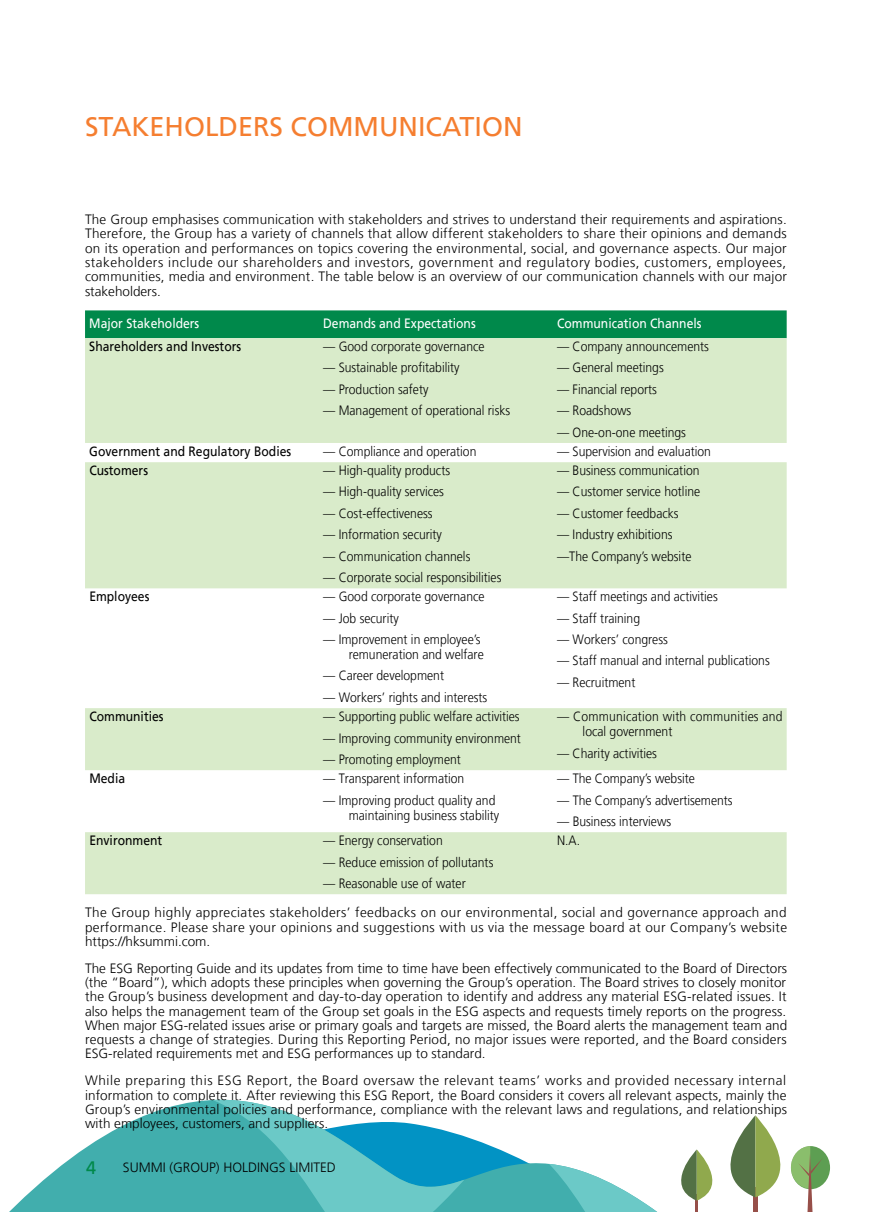
<style>
.page{position:relative;width:893px;height:1212px;background:#fff}
.page>*{position:absolute;margin:0;border:0;box-sizing:border-box;transform-origin:0 0}
.t1{font:27px "Frutiger LT";color:#f57e30}
.t2{font:18px "Frutiger CE";color:#00894b}
.t3{font:300 13.5px/14.2px "Frutiger LT";color:#000;text-align:justify}
.t4{font:300 13.5px/15px "Frutiger LT";color:#000;text-align:right;scale:.9 1}
.t5{font:13.5px "Frutiger LT";color:#000;scale:.9 1}
.t6{font:13.5px "Frutiger LT";color:#fff;scale:.9 1}
.t7{font:300 13.5px/15px "Frutiger LT";letter-spacing:.02em;color:#000;scale:.9 1}
</style>
<div class="page">
<div style="left:791px;top:1146px;width:39px;height:43px;background:#5d9e52;border-radius:50%"></div>
<svg style="left:9px;top:1100px;width:540px;height:112px;fill:#41aead"></svg>
<svg style="left:212px;top:1099px;width:252px;height:113px"></svg>
<svg style="left:549px;top:1115px;width:274px;height:97px"></svg>
<div style="left:85px;top:310px;width:702px;height:28px;background:#00894b"></div>
<svg style="left:85px;top:338px;width:702px;height:556px;fill:#d9ebca"></svg>
<h1 class="t1" style="left:85px;top:110px;width:439px">STAKEHOLDERS COMMUNICATION</h1>
<p class="t3" style="left:85px;top:213px;width:703px">The Group emphasises communication with stakeholders and strives to understand their requirements and aspirations.<br>Therefore, the Group has a variety of channels that allow different stakeholders to share their opinions and demands on its operation and performances on topics covering the environmental, social, and governance aspects. Our major stakeholders include our shareholders and investors, government and regulatory bodies, customers, employees, communities, media and environment. The table below is an overview of our communication channels with our major stakeholders.</p>
<p class="t6" style="left:89px;top:315px;width:124px">Major Stakeholders</p>
<p class="t6" style="left:323px;top:315px;width:171px">Demands and Expectations</p>
<p class="t6" style="left:557px;top:315px;width:162px">Communication Channels</p>
<p class="t5" style="left:89px;top:338px;width:170px">Shareholders and Investors</p>
<p class="t4" style="left:323px;top:339px;width:181px">— Good corporate governance</p>
<p class="t4" style="left:323px;top:360px;width:153px">— Sustainable profitability</p>
<p class="t4" style="left:323px;top:382px;width:119px">— Production safety</p>
<p class="t4" style="left:323px;top:403px;width:209px">— Management of operational risks</p>
<p class="t4" style="left:557px;top:339px;width:170px">— Company announcements</p>
<p class="t4" style="left:557px;top:360px;width:120px">— General meetings</p>
<p class="t4" style="left:557px;top:382px;width:112px">— Financial reports</p>
<p class="t4" style="left:557px;top:403px;width:84px">— Roadshows</p>
<p class="t4" style="left:557px;top:425px;width:145px">— One-on-one meetings</p>
<p class="t5" style="left:89px;top:443px;width:226px">Government and Regulatory Bodies</p>
<p class="t4" style="left:323px;top:444px;width:172px">— Compliance and operation</p>
<p class="t4" style="left:557px;top:444px;width:173px">— Supervision and evaluation</p>
<p class="t5" style="left:89px;top:462px;width:67px">Customers</p>
<p class="t4" style="left:323px;top:463px;width:143px">— High-quality products</p>
<p class="t4" style="left:323px;top:484px;width:136px">— High-quality services</p>
<p class="t4" style="left:323px;top:506px;width:123px">— Cost-effectiveness</p>
<p class="t4" style="left:323px;top:527px;width:133px">— Information security</p>
<p class="t4" style="left:323px;top:549px;width:165px">— Communication channels</p>
<p class="t4" style="left:323px;top:570px;width:200px">— Corporate social responsibilities</p>
<p class="t4" style="left:557px;top:463px;width:160px">— Business communication</p>
<p class="t4" style="left:557px;top:484px;width:161px">— Customer service hotline</p>
<p class="t4" style="left:557px;top:506px;width:137px">— Customer feedbacks</p>
<p class="t4" style="left:557px;top:524px;width:151px;line-height:21.5px;text-align:left">— Industry exhibitions —The Company’s website</p>
<p class="t5" style="left:89px;top:589px;width:68px">Employees</p>
<p class="t4" style="left:323px;top:589px;width:181px">— Good corporate governance</p>
<p class="t4" style="left:323px;top:611px;width:85px">— Job security</p>
<p class="t4" style="left:323px;top:632px;width:180px">— Improvement in employee’s remuneration and welfare</p>
<p class="t4" style="left:323px;top:668px;width:136px">— Career development</p>
<p class="t4" style="left:323px;top:690px;width:184px">— Workers’ rights and interests</p>
<p class="t5" style="left:89px;top:708px;width:84px">Communities</p>
<p class="t4" style="left:323px;top:709px;width:220px">— Supporting public welfare activities</p>
<p class="t4" style="left:323px;top:730px;width:221px">— Improving community environment</p>
<p class="t4" style="left:323px;top:752px;width:155px">— Promoting employment</p>
<p class="t5" style="left:89px;top:770px;width:41px">Media</p>
<p class="t4" style="left:323px;top:771px;width:158px">— Transparent information</p>
<p class="t4" style="left:323px;top:792px;width:197px">— Improving product quality and maintaining business stability</p>
<p class="t5" style="left:89px;top:832px;width:83px">Environment</p>
<p class="t4" style="left:323px;top:833px;width:134px">— Energy conservation</p>
<p class="t4" style="left:323px;top:854px;width:191px">— Reduce emission of pollutants</p>
<p class="t4" style="left:323px;top:876px;width:160px">— Reasonable use of water</p>
<p class="t4" style="left:557px;top:589px;width:180px">— Staff meetings and activities</p>
<p class="t4" style="left:557px;top:611px;width:94px">— Staff training</p>
<p class="t4" style="left:557px;top:632px;width:125px">— Workers’ congress</p>
<p class="t4" style="left:557px;top:653px;width:238px">— Staff manual and internal publications</p>
<p class="t4" style="left:557px;top:675px;width:88px">— Recruitment</p>
<p class="t7" style="left:583px;top:709px;width:224px;text-indent:-26px">— Communication with communities and local government</p>
<p class="t4" style="left:557px;top:745px;width:112px">— Charity activities</p>
<p class="t4" style="left:557px;top:771px;width:155px">— The Company’s website</p>
<p class="t4" style="left:557px;top:792px;width:197px">— The Company’s advertisements</p>
<p class="t4" style="left:557px;top:814px;width:128px">— Business interviews</p>
<p class="t4" style="left:557px;top:833px;width:27px">N.A.</p>
<p class="t3" style="left:85px;top:906px;width:704px">The Group highly appreciates stakeholders’ feedbacks on our environmental, social and governance approach and performance. Please share your opinions and suggestions with us via the message board at our Company’s website https://hksummi.com.</p>
<p class="t3" style="left:85px;top:961px;width:704px">The ESG Reporting Guide and its updates from time to time have been effectively communicated to the Board of Directors (the “Board”), which adopts these principles when governing the Group’s operation. The Board strives to closely monitor the Group’s business development and day-to-day operation to identify and address any material ESG-related issues. It also helps the management team of the Group set goals in the ESG aspects and requests timely reports on the progress.<br>When major ESG-related issues arise or primary goals and targets are missed, the Board alerts the management team and requests a change of strategies. During this Reporting Period, no major issues were reported, and the Board considers ESG-related requirements met and ESG performances up to standard.</p>
<p class="t3" style="left:85px;top:1074px;width:704px">While preparing this ESG Report, the Board oversaw the relevant teams’ works and provided necessary internal information to complete it. After reviewing this ESG Report, the Board considers it covers all relevant aspects, mainly the Group’s environmental policies and performance, compliance with the relevant laws and regulations, and relationships with employees, customers, and suppliers.</p>
<h2 class="t2" style="left:86px;top:1157px;width:12px">4</h2>
<p class="t3" style="left:123px;top:1161px;width:215px">SUMMI (GROUP) HOLDINGS LIMITED</p>
</div>
